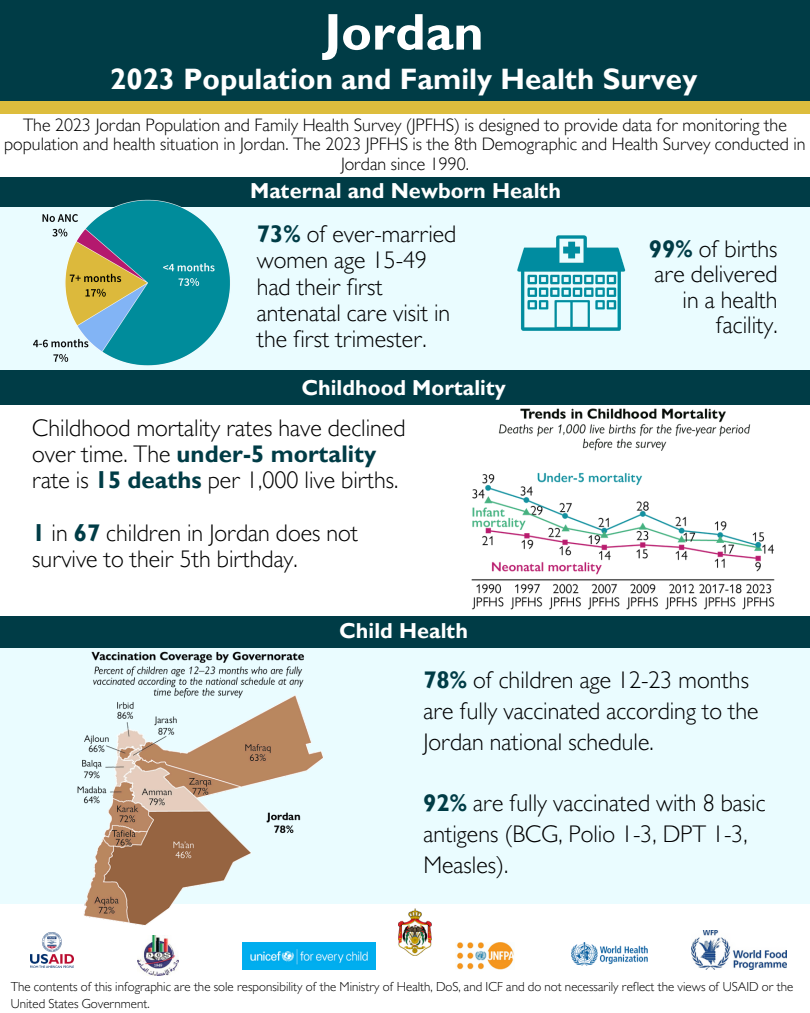
<style>
.page{position:relative;width:810px;height:1013px;background:#fff}
.page>*{position:absolute;margin:0;border:0;box-sizing:border-box;transform-origin:0 0}
.t1{font:700 52px "Gill Sans MT Std";color:#fff}
.t2{font:700 29.5px "Gill Sans MT Std";color:#fff}
.t3{font:300 24px/26.2px "Gill Sans MT Std";color:#000}
.t4{font:700 21.7px "Gill Sans MT Std";color:#fff}
.t5{font:300 18px/19.5px "Gill Sans MT Std";color:#000;text-align:center}
.t6{font:300 13px/16.5px "Gill Sans MT Std";color:#000}
.s1{font-weight:700;color:#003c46}
</style>
<div class="page">
<div style="left:0;top:0;width:810px;height:112px;background:#003c46"></div>
<div style="left:0;top:102px;width:810px;height:11px;background:#ddbd3d"></div>
<div style="left:0;top:207px;width:810px;height:168px;background:#eafcff"></div>
<div style="left:0;top:370px;width:810px;height:34px;background:#003c46"></div>
<div style="left:0;top:647px;width:810px;height:257px;background:#eafcff"></div>
<img style="left:398px;top:908px;width:34px;height:47px">
<img style="left:137px;top:935px;width:41px;height:40px">
<img style="left:242px;top:942px;width:133px;height:27px">
<img style="left:456px;top:942px;width:58px;height:27px">
<img style="left:572px;top:942px;width:76px;height:23px">
<img style="left:692px;top:930px;width:94px;height:39px">
<img style="left:77px;top:651px;width:247px;height:274px">
<img style="left:471px;top:408px;width:304px;height:202px">
<div style="left:0;top:177px;width:810px;height:30px;background:#003c46"></div>
<img style="left:33px;top:199px;width:197px;height:167px">
<div style="left:0;top:616px;width:810px;height:31px;background:#003c46"></div>
<img style="left:517px;top:235px;width:109px;height:96px">
<img style="left:31px;top:932px;width:43px;height:35px">
<p class="t1" style="left:324px;top:14px;width:161px">Jordan</p>
<h4 class="t2" style="left:110px;top:69px;width:589px">2023 Population and Family Health Survey</h4>
<p class="t5" style="left:4px;top:118px;width:803px">The 2023 Jordan Population and Family Health Survey (JPFHS) is designed to provide data for monitoring the population and health situation in Jordan. The 2023 JPFHS is the 8th Demographic and Health Survey conducted in<br>Jordan since 1990.</p>
<h4 class="t4" style="left:250px;top:183px;width:312px">Maternal and Newborn Health</h4>
<p class="t3" style="left:257px;top:225px;width:201px"><span class="s1">73%</span> of ever-married women age 15-49 had their first antenatal care visit in the first trimester.</p>
<h4 class="t4" style="left:302px;top:380px;width:206px">Childhood Mortality</h4>
<p class="t3" style="left:32px;top:418px;width:375px">Childhood mortality rates have declined over time. The <span class="s1">under-5 mortality </span>rate is <span class="s1">15 deaths</span> per 1,000 live births.</p>
<p class="t3" style="left:32px;top:523px;width:328px"><span class="s1">1</span> in <span class="s1">67</span> children in Jordan does not survive to their 5th birthday.</p>
<h3 class="t4" style="left:340px;top:623px;width:130px">Child Health</h3>
<p class="t3" style="left:649px;top:240px;width:130px;line-height:25.5px;text-align:right"><span class="s1">99%</span> of births are delivered in a health facility.</p>
<p class="t3" style="left:423px;top:668px;width:337px;line-height:30.8px"><span class="s1">78%</span> of children age 12-23 months are fully vaccinated according to the<br>Jordan national schedule.</p>
<p class="t3" style="left:423px;top:791px;width:344px;line-height:30.8px"><span class="s1">92%</span> are fully vaccinated with 8 basic antigens (BCG, Polio 1-3, DPT 1-3,<br>Measles).</p>
<p class="t6" style="left:11px;top:980px;width:784px">The contents of this infographic are the sole responsibility of the Ministry of Health, DoS, and ICF and do not necessarily reflect the views of USAID or the<br>United States Government.</p>
</div>
